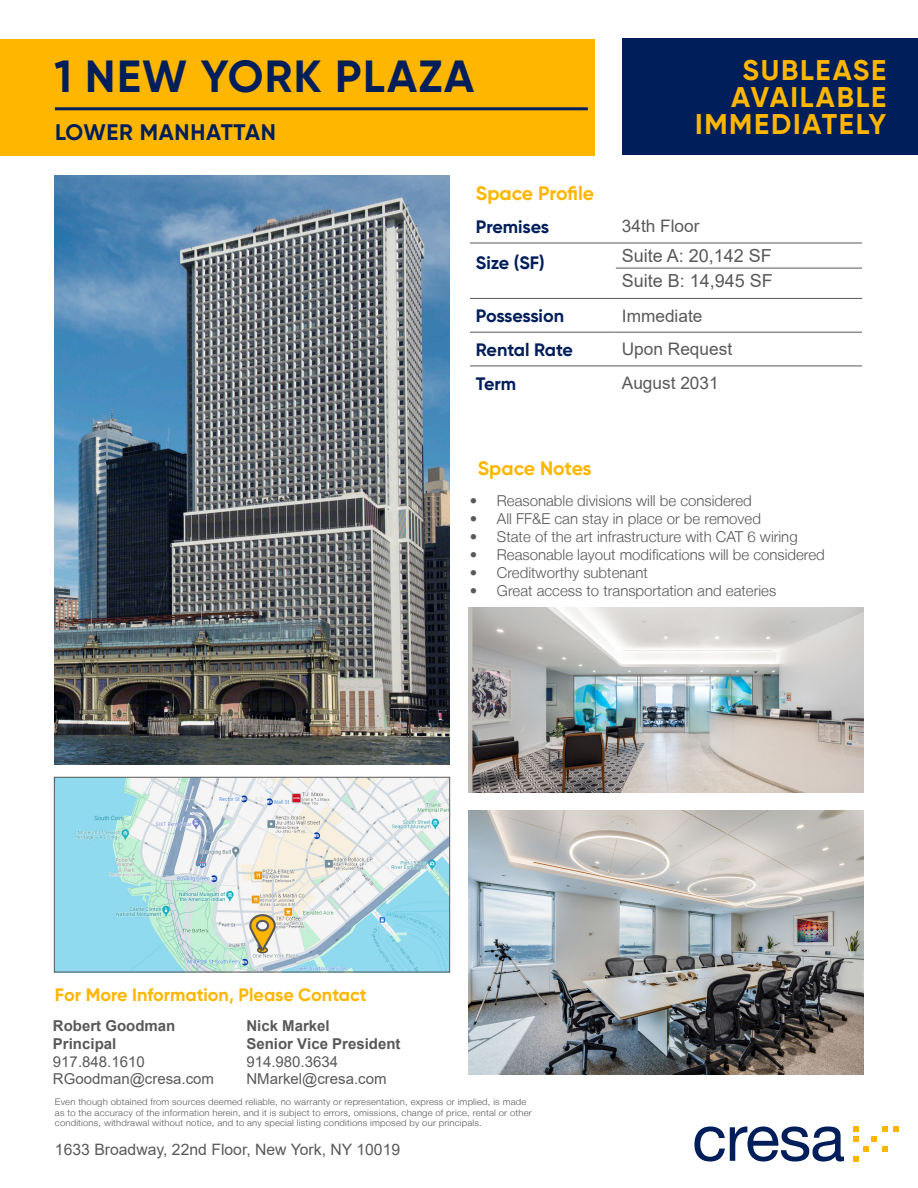
<style>
.page{position:relative;width:918px;height:1188px;background:#fff}
.page>*{position:absolute;margin:0;border:0;box-sizing:border-box;transform-origin:0 0}
.t1{font:700 45px "Gilroy";letter-spacing:.03em;color:#001e5a}
.t2{font:700 28.5px/27px "Gilroy";letter-spacing:.06em;color:#ffb600;text-align:right}
.t3{font:700 22.5px "Gilroy";letter-spacing:.03em;color:#001e5a}
.t4{font:700 19.5px "Gilroy";letter-spacing:-.005em;color:#ffb600}
.t5{font:700 18px "Gilroy";letter-spacing:-.01em;color:#001e5a}
.t6{font:700 18px "Gilroy";color:#ffb600}
.t7{font:18px/25px "Arial";color:#595959}
.t8{font:17.25px "Arial";color:#595959}
.t9{font:15.75px "Arial";color:#595959}
.t10{font:300 15px "Helvetica Neue LT";color:#595959}
.t11{font:700 15px/17.7px "Arial";color:#595959}
.t12{font:15px/17.7px "Arial";color:#595959}
.t13{font:300 9px/10.5px "Helvetica Neue LT";letter-spacing:.02em;color:#595959;scale:1.05 1}
.s1{font-weight:700}
.s2{font-weight:400}
</style>
<div class="page">
<img style="left:55px;top:176px;width:395px;height:589px">
<img style="left:56px;top:779px;width:392px;height:191px">
<div style="left:54px;top:777px;width:396px;height:195px;border:1px solid #595959"></div>
<svg style="left:470px;top:242px;width:392px;height:124px"></svg>
<hr style="left:470px;top:243px;width:146px;height:1px;background:#595959">
<hr style="left:616px;top:243px;width:246px;height:1px;background:#595959">
<hr style="left:616px;top:268px;width:246px;height:1px;background:#595959">
<hr style="left:470px;top:298px;width:146px;height:1px;background:#595959">
<hr style="left:616px;top:298px;width:246px;height:1px;background:#595959">
<hr style="left:470px;top:332px;width:146px;height:1px;background:#595959">
<hr style="left:616px;top:332px;width:246px;height:1px;background:#595959">
<hr style="left:470px;top:366px;width:146px;height:1px;background:#595959">
<hr style="left:616px;top:366px;width:246px;height:1px;background:#595959">
<div style="left:257px;top:947px;width:11px;height:6px;border:2px solid #595959;border-radius:50%"></div>
<svg style="left:248px;top:913px;width:29px;height:39px"></svg>
<div style="left:622px;top:38px;width:296px;height:117px;background:#001e5a"></div>
<svg style="left:694px;top:1126px;width:150px;height:36px"></svg>
<svg style="left:854px;top:1126px;width:22px;height:35px"></svg>
<svg style="left:882px;top:1126px;width:5px;height:5px"></svg>
<svg style="left:882px;top:1146px;width:5px;height:5px"></svg>
<svg style="left:893px;top:1126px;width:5px;height:5px"></svg>
<div style="left:0;top:39px;width:595px;height:117px;background:#ffb600"></div>
<hr style="left:55px;top:107px;width:533px;height:3px;background:#001e5a">
<img style="left:468px;top:608px;width:396px;height:185px">
<img style="left:468px;top:810px;width:396px;height:265px">
<p class="t1" style="left:55px;top:48px;width:421px">1 NEW YORK PLAZA</p>
<p class="t3" style="left:55px;top:118px;width:223px">LOWER MANHATTAN</p>
<p class="t2" style="left:695px;top:56px;width:193px">SUBLEASE<br>AVAILABLE<br>IMMEDIATELY</p>
<p class="t4" style="left:476px;top:181px;width:120px">Space Profile</p>
<p class="t5" style="left:476px;top:216px;width:75px">Premises</p>
<p class="t8" style="left:622px;top:214px;width:79px">34th Floor</p>
<p class="t5" style="left:476px;top:251px;width:70px">Size (SF)</p>
<p class="t7" style="left:622px;top:243px;width:153px">Suite A: 20,142 SF<br>Suite B: 14,945 SF</p>
<p class="t5" style="left:476px;top:305px;width:90px">Possession</p>
<p class="t8" style="left:622px;top:304px;width:82px">Immediate</p>
<p class="t5" style="left:476px;top:339px;width:99px">Rental Rate</p>
<p class="t8" style="left:622px;top:337px;width:112px">Upon Request</p>
<p class="t5" style="left:476px;top:372px;width:42px">Term</p>
<p class="t8" style="left:622px;top:371px;width:98px">August 2031</p>
<p class="t4" style="left:478px;top:456px;width:115px">Space Notes</p>
<p class="t10" style="left:470px;top:492px;width:283px">• Reasonable divisions will be considered</p>
<p class="t10" style="left:470px;top:510px;width:292px">• All FF&amp;E can stay in place or be removed</p>
<p class="t10" style="left:470px;top:528px;width:329px">• State of the art infrastructure with CAT 6 wiring</p>
<p class="t10" style="left:470px;top:546px;width:356px">• Reasonable layout modifications will be considered</p>
<p class="t10" style="left:470px;top:564px;width:179px">• Creditworthy subtenant</p>
<p class="t10" style="left:470px;top:582px;width:308px">• Great access to transportation and eateries</p>
<p class="t6" style="left:55px;top:984px;width:313px">For More Information, Please Contact</p>
<p class="t12" style="left:53px;top:1017px;width:163px"><span class="s1">Robert Goodman<br>Principal<br></span>917.848.1610<br>RGoodman@cresa.com</p>
<p class="t11" style="left:246px;top:1017px;width:156px">Nick Markel<br>Senior Vice President<br><span class="s2">914.980.3634<br>NMarkel@cresa.com</span></p>
<p class="t13" style="left:55px;top:1097px;width:456px">Even though obtained from sources deemed reliable, no warranty or representation, express or implied, is made as to the accuracy of the information herein, and it is subject to errors, omissions, change of price, rental or other conditions, withdrawal without notice, and to any special listing conditions imposed by our principals.</p>
<p class="t9" style="left:55px;top:1139px;width:347px">1633 Broadway, 22nd Floor, New York, NY 10019</p>
</div>
